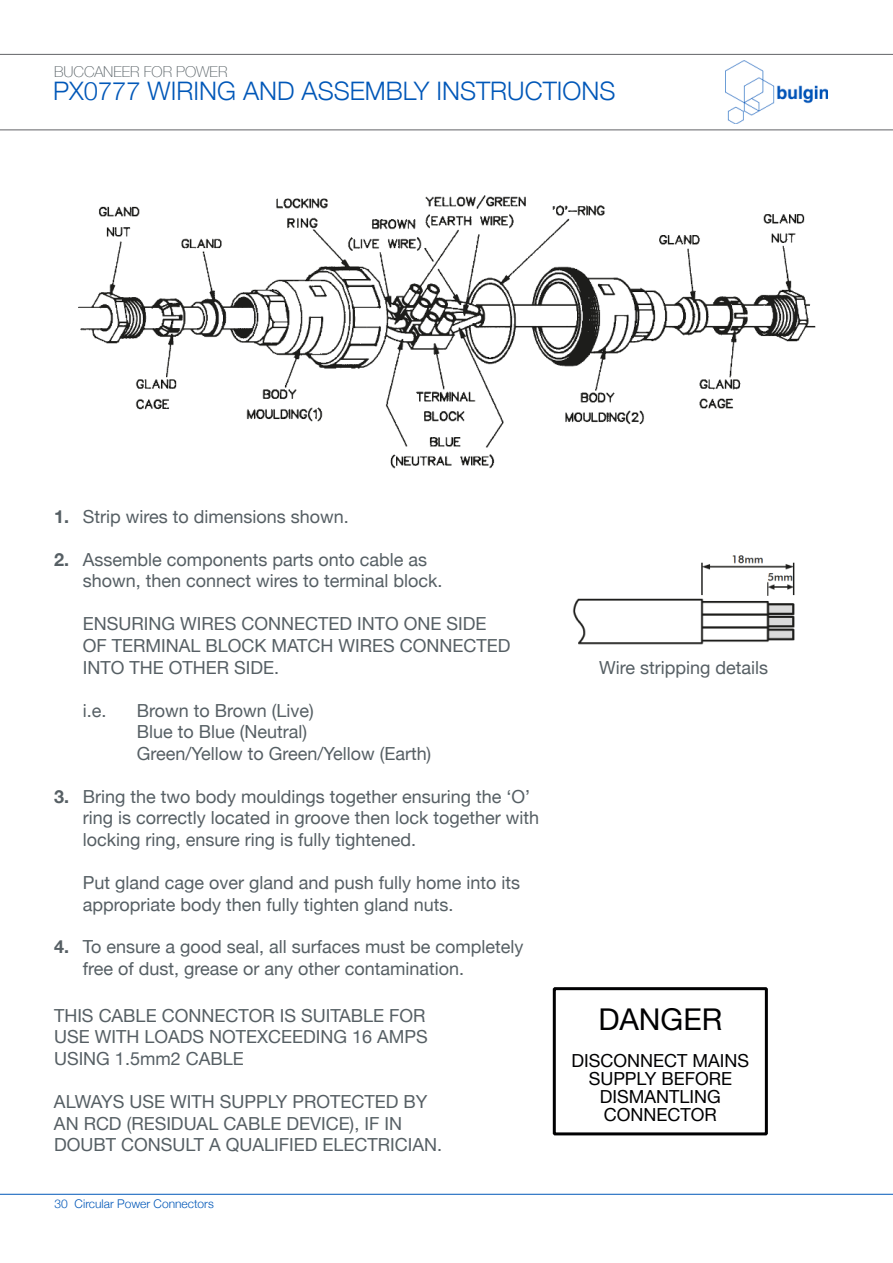
<style>
.page{position:relative;width:893px;height:1263px;background:#fff}
.page>*{position:absolute;margin:0;border:0;box-sizing:border-box;transform-origin:0 0}
.t1{font:30px "Helvetica Neue";color:#010102}
.t2{font:300 25.5px "Helvetica Neue";color:#0057b8}
.t3{font:18px/21.6px "Helvetica Neue";color:#565f64}
.t4{font:18px/18px "Helvetica Neue";color:#010102;text-align:center}
.t5{font:700 18px "Helvetica Neue";color:#565f64}
.t6{font:100 15px "Helvetica Neue";color:#565f64}
.t7{font:300 12px "Helvetica Neue";color:#0057b8}
.s1{font-weight:700}
</style>
<div class="page">
<img style="left:726px;top:61px;width:101px;height:63px">
<hr style="left:0;top:54px;width:893px;height:1px;background:#626366">
<hr style="left:0;top:129px;width:893px;height:1px;background:#626366">
<hr style="left:0;top:1194px;width:893px;height:1px;background:#0057b8">
<img style="left:78px;top:195px;width:738px;height:274px">
<img style="left:572px;top:555px;width:223px;height:90px">
<div style="left:553px;top:987px;width:215px;height:148px;border:3px solid #010102"></div>
<p class="t6" style="left:54px;top:63px;width:175px">BUCCANEER FOR POWER</p>
<h2 class="t2" style="left:53px;top:71px;width:564px">PX0777 WIRING AND ASSEMBLY INSTRUCTIONS</h2>
<p class="t3" style="left:54px;top:508px;width:296px"><span class="s1">1.</span> Strip wires to dimensions shown.</p>
<p class="t3" style="left:83px;top:550px;width:361px">Assemble components parts onto cable as shown, then connect wires to terminal block.</p>
<p class="t3" style="left:83px;top:615px;width:429px">ENSURING WIRES CONNECTED INTO ONE SIDE<br>OF TERMINAL BLOCK MATCH WIRES CONNECTED<br>INTO THE OTHER SIDE.</p>
<p class="t3" style="left:83px;top:701px;width:25px">i.e.</p>
<p class="t3" style="left:137px;top:701px;width:296px">Brown to Brown (Live)<br>Blue to Blue (Neutral)<br>Green/Yellow to Green/Yellow (Earth)</p>
<p class="t5" style="left:54px;top:552px;width:17px">2.</p>
<p class="t5" style="left:54px;top:789px;width:17px">3.</p>
<p class="t5" style="left:54px;top:940px;width:17px">4.</p>
<p class="t3" style="left:83px;top:787px;width:458px">Bring the two body mouldings together ensuring the ‘O’ ring is correctly located in groove then lock together with locking ring, ensure ring is fully tightened.</p>
<p class="t3" style="left:83px;top:873px;width:439px">Put gland cage over gland and push fully home into its appropriate body then fully tighten gland nuts.</p>
<p class="t3" style="left:83px;top:937px;width:442px">To ensure a good seal, all surfaces must be completely free of dust, grease or any other contamination.</p>
<p class="t3" style="left:54px;top:1006px;width:375px">THIS CABLE CONNECTOR IS SUITABLE FOR<br>USE WITH LOADS NOTEXCEEDING 16 AMPS<br>USING 1.5mm2 CABLE</p>
<p class="t3" style="left:54px;top:1092px;width:390px">ALWAYS USE WITH SUPPLY PROTECTED BY<br>AN RCD (RESIDUAL CABLE DEVICE), IF IN<br>DOUBT CONSULT A QUALIFIED ELECTRICIAN.</p>
<p class="t7" style="left:55px;top:1194px;width:161px">30 Circular Power Connectors</p>
<p class="t3" style="left:599px;top:658px;width:171px">Wire stripping details</p>
<h1 class="t1" style="left:598px;top:1008px;width:125px">DANGER</h1>
<p class="t4" style="left:571px;top:1053px;width:179px">DISCONNECT MAINS<br>SUPPLY BEFORE<br>DISMANTLING<br>CONNECTOR</p>
</div>
